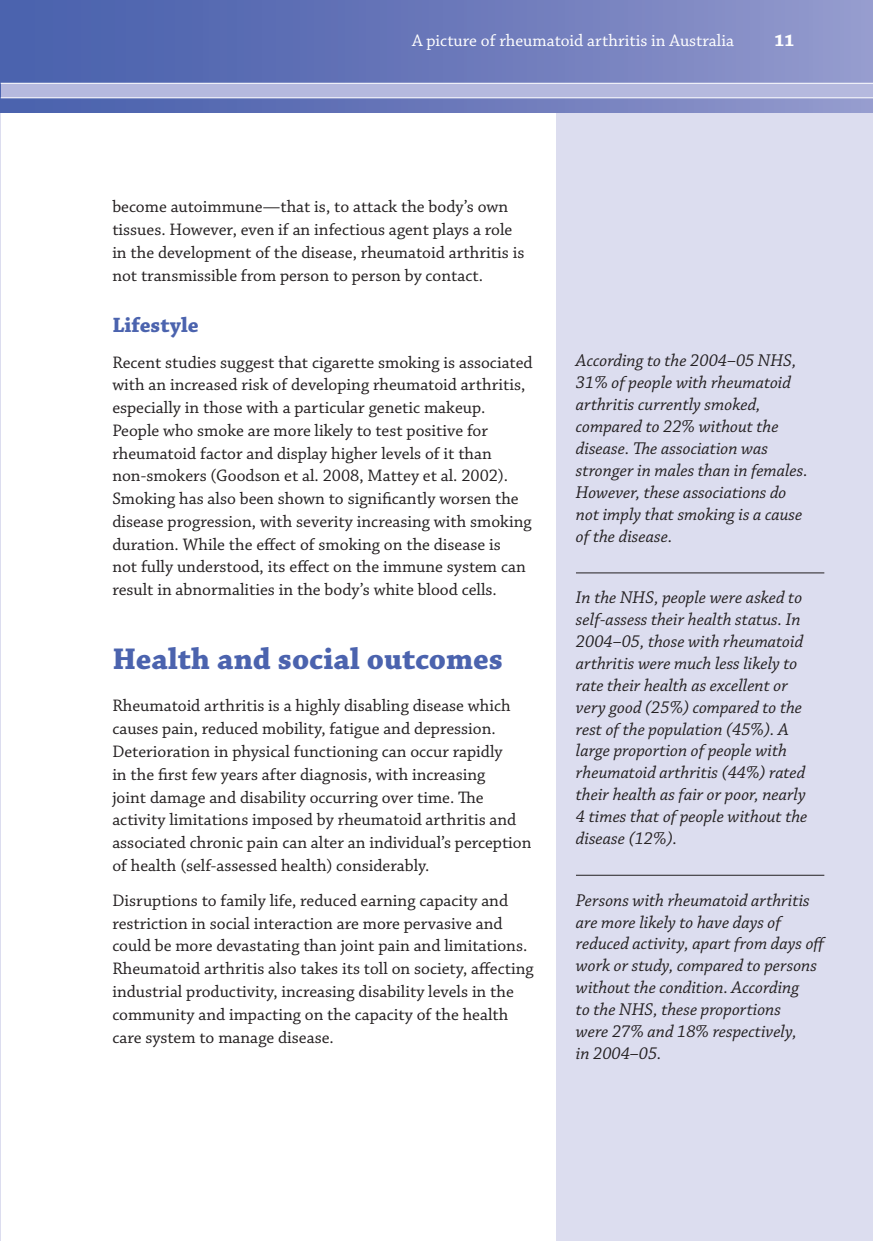
<style>
.page{position:relative;width:873px;height:1241px;background:#fff}
.page>*{position:absolute;margin:0;border:0;box-sizing:border-box;transform-origin:0 0}
.t1{font:700 31.5px "Chaparral Pro";color:#4b63ae}
.t2{font:700 21.88px "Chaparral Pro";color:#4b63ae}
.t3{font:italic 17.85px/21.9px "Chaparral Pro";color:#231f20}
.t4{font:17.5px/22.8px "Chaparral Pro";color:#231f20}
.t5{font:17.5px "Chaparral Pro";color:#fff}
.t6{font:700 17.5px "Chaparral Pro";color:#fff}
</style>
<div class="page">
<hr style="left:0;top:76px;width:1px;height:1164px;background:#dcddef">
<svg style="left:0;top:0;width:1px;height:113px"></svg>
<div style="left:556px;top:109px;width:316px;height:1131px;background:#dcddef"></div>
<svg style="left:1px;top:0;width:871px;height:113px;background:#6c7abb"></svg>
<div style="left:1px;top:83px;width:871px;height:15px;background:#b5b9de"></div>
<hr style="left:1px;top:83px;width:871px;height:1px;background:#fff">
<hr style="left:1px;top:97px;width:871px;height:1px;background:#fff">
<hr style="left:576px;top:572px;width:248px;height:1px;background:#231f20">
<hr style="left:576px;top:874px;width:248px;height:1px;background:#231f20">
<p class="t5" style="left:412px;top:34px;width:323px">A picture of rheumatoid arthritis in Australia</p>
<p class="t6" style="left:775px;top:34px;width:21px">11</p>
<p class="t4" style="left:112px;top:197px;width:414px">become autoimmune—that is, to attack the body’s own tissues. However, even if an infectious agent plays a role in the development of the disease, rheumatoid arthritis is not transmissible from person to person by contact.</p>
<p class="t2" style="left:112px;top:317px;width:88px">Lifestyle</p>
<p class="t4" style="left:112px;top:352px;width:422px">Recent studies suggest that cigarette smoking is associated with an increased risk of developing rheumatoid arthritis, especially in those with a particular genetic makeup.<br>People who smoke are more likely to test positive for rheumatoid factor and display higher levels of it than non-smokers (Goodson et al. 2008, Mattey et al. 2002).<br>Smoking has also been shown to significantly worsen the disease progression, with severity increasing with smoking duration. While the effect of smoking on the disease is<br>not fully understood, its effect on the immune system can result in abnormalities in the body’s white blood cells.</p>
<h1 class="t1" style="left:112px;top:646px;width:392px">Health and social outcomes</h1>
<p class="t4" style="left:112px;top:696px;width:421px">Rheumatoid arthritis is a highly disabling disease which causes pain, reduced mobility, fatigue and depression.<br>Deterioration in physical functioning can occur rapidly<br>in the first few years after diagnosis, with increasing<br>joint damage and disability occurring over time. The activity limitations imposed by rheumatoid arthritis and associated chronic pain can alter an individual’s perception of health (self-assessed health) considerably.</p>
<p class="t4" style="left:112px;top:890px;width:423px">Disruptions to family life, reduced earning capacity and restriction in social interaction are more pervasive and could be more devastating than joint pain and limitations.<br>Rheumatoid arthritis also takes its toll on society, affecting industrial productivity, increasing disability levels in the community and impacting on the capacity of the health care system to manage disease.</p>
<p class="t3" style="left:576px;top:351px;width:233px">According to the 2004–05 NHS,<br>31% of people with rheumatoid arthritis currently smoked, compared to 22% without the disease. The association was stronger in males than in females.<br>However, these associations do not imply that smoking is a cause of the disease.</p>
<p class="t3" style="left:576px;top:588px;width:233px">In the NHS, people were asked to self-assess their health status. In<br>2004–05, those with rheumatoid arthritis were much less likely to rate their health as excellent or very good (25%) compared to the rest of the population (45%). A large proportion of people with rheumatoid arthritis (44%) rated their health as fair or poor, nearly<br>4 times that of people without the disease (12%).</p>
<p class="t3" style="left:576px;top:890px;width:252px">Persons with rheumatoid arthritis are more likely to have days of reduced activity, apart from days off work or study, compared to persons without the condition. According<br>to the NHS, these proportions<br>were 27% and 18% respectively,<br>in 2004–05.</p>
</div>
